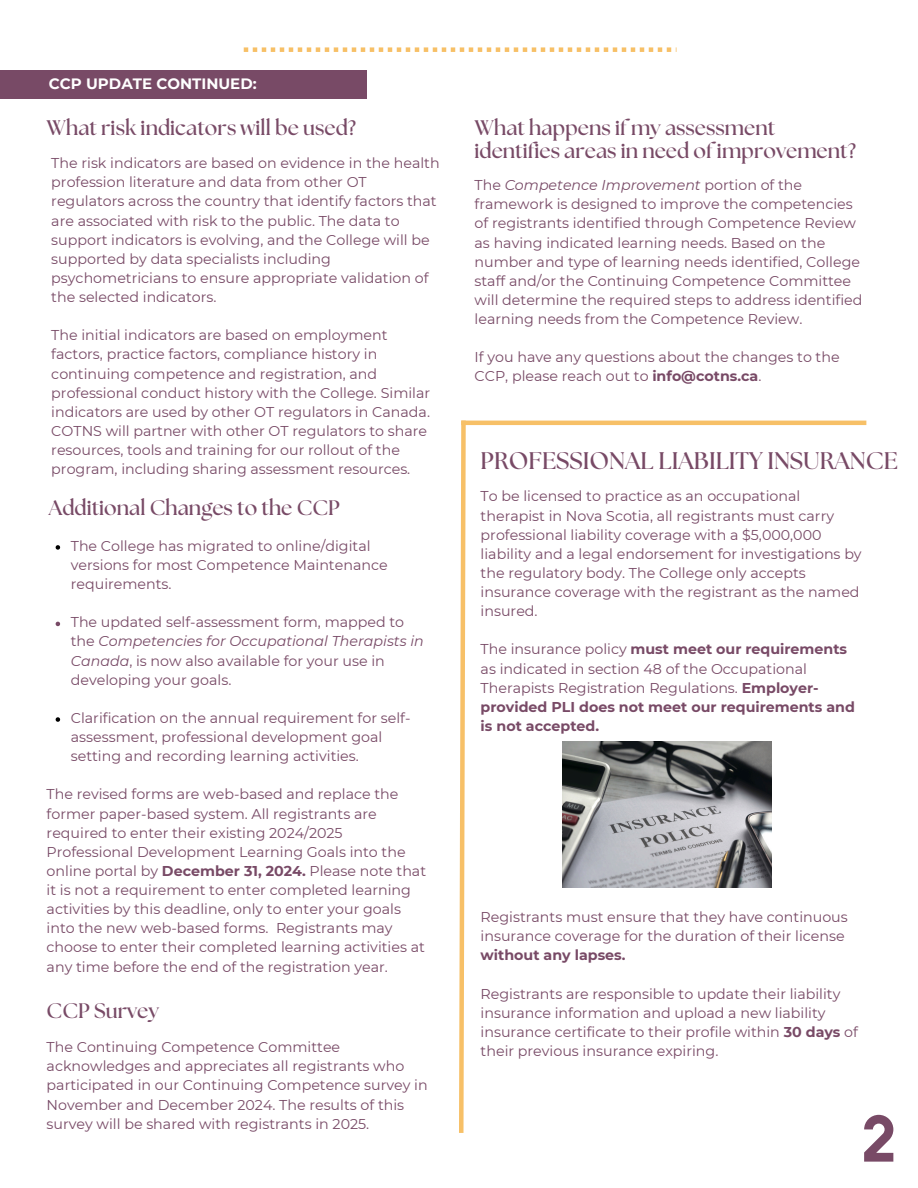
<style>
.page{position:relative;width:918px;height:1188px;background:#fff}
.page>*{position:absolute;margin:0;border:0;box-sizing:border-box;transform-origin:0 0}
.t1{font:700 24px "The Seasons";color:#784a66}
.t2{font:700 21px/23.7px "The Seasons";color:#784a66}
.t3{font:700 15px "Montserrat";color:#fff}
.t4{font:14.25px/19.2px "Montserrat";color:#784a66}
.s1{font-style:italic}
.s2{font-weight:700}
</style>
<div class="page">
<svg style="left:244px;top:47px;width:433px;height:5px"></svg>
<svg style="left:459px;top:420px;width:9px;height:713px"></svg>
<div style="left:0;top:70px;width:367px;height:28px;background:#784a66"></div>
<hr style="left:461px;top:421px;width:405px;height:4px;background:#f7c067">
<svg style="left:864px;top:1115px;width:29px;height:47px"></svg>
<img style="left:562px;top:742px;width:210px;height:145px">
<svg style="left:56px;top:545px;width:4px;height:5px"></svg>
<svg style="left:56px;top:622px;width:4px;height:4px"></svg>
<svg style="left:56px;top:717px;width:4px;height:5px"></svg>
<h2 class="t3" style="left:49px;top:74px;width:209px">CCP UPDATE CONTINUED:</h2>
<p class="t2" style="left:47px;top:116px;width:311px">What risk indicators will be used?</p>
<p class="t4" style="left:51px;top:153px;width:390px">The risk indicators are based on evidence in the health profession literature and data from other OT regulators across the country that identify factors that are associated with risk to the public. The data to support indicators is evolving, and the College will be supported by data specialists including psychometricians to ensure appropriate validation of the selected indicators.</p>
<h2 class="t4" style="left:51px;top:326px;width:380px">The initial indicators are based on employment factors, practice factors, compliance history in continuing competence and registration, and professional conduct history with the College. Similar indicators are used by other OT regulators in Canada.<br>COTNS will partner with other OT regulators to share resources, tools and training for our rollout of the program, including sharing assessment resources.</h2>
<h1 class="t2" style="left:49px;top:496px;width:292px">Additional Changes to the CCP</h1>
<p class="t4" style="left:71px;top:536px;width:318px">The College has migrated to online/digital versions for most Competence Maintenance requirements.</p>
<p class="t4" style="left:71px;top:613px;width:355px">The updated self-assessment form, mapped to the <span class="s1">Competencies for Occupational Therapists in Canada</span>, is now also available for your use in developing your goals.</p>
<p class="t4" style="left:71px;top:708px;width:341px">Clarification on the annual requirement for self&shy;assessment, professional development goal setting and recording learning activities.</p>
<p class="t4" style="left:47px;top:785px;width:381px">The revised forms are web-based and replace the former paper-based system. All registrants are required to enter their existing 2024/2025<br>Professional Development Learning Goals into the online portal by <span class="s2">December 31, 2024.</span> Please note that it is not a requirement to enter completed learning activities by this deadline, only to enter your goals into the new web-based forms. Registrants may choose to enter their completed learning activities at any time before the end of the registration year.</p>
<p class="t2" style="left:47px;top:999px;width:114px">CCP Survey</p>
<p class="t4" style="left:47px;top:1038px;width:383px">The Continuing Competence Committee acknowledges and appreciates all registrants who participated in our Continuing Competence survey in November and December 2024. The results of this survey will be shared with registrants in 2025.</p>
<h3 class="t2" style="left:475px;top:116px;width:383px">What happens if my assessment identifies areas in need of improvement?</h3>
<p class="t4" style="left:475px;top:176px;width:389px">The <span class="s1">Competence Improvement</span> portion of the framework is designed to improve the competencies of registrants identified through Competence Review as having indicated learning needs. Based on the number and type of learning needs identified, College staff and/or the Continuing Competence Committee will determine the required steps to address identified learning needs from the Competence Review.</p>
<p class="t4" style="left:475px;top:348px;width:367px">If you have any questions about the changes to the<br>CCP, please reach out to <span class="s2">info@cotns.ca</span>.</p>
<h2 class="t1" style="left:481px;top:450px;width:419px">PROFESSIONAL LIABILITY INSURANCE</h2>
<p class="t4" style="left:481px;top:487px;width:383px">To be licensed to practice as an occupational therapist in Nova Scotia, all registrants must carry professional liability coverage with a $5,000,000 liability and a legal endorsement for investigations by the regulatory body. The College only accepts insurance coverage with the registrant as the named insured.</p>
<p class="t4" style="left:481px;top:640px;width:376px">The insurance policy <span class="s2">must meet our requirements </span>as indicated in section 48 of the Occupational Therapists Registration Regulations. <span class="s2">Employer&shy;provided PLI does not meet our requirements and is not accepted.</span></p>
<p class="t4" style="left:481px;top:907px;width:369px">Registrants must ensure that they have continuous insurance coverage for the duration of their license <span class="s2">without any lapses.</span></p>
<p class="t4" style="left:481px;top:984px;width:379px">Registrants are responsible to update their liability insurance information and upload a new liability insurance certificate to their profile within <span class="s2">30 days</span> of their previous insurance expiring.</p>
</div>
